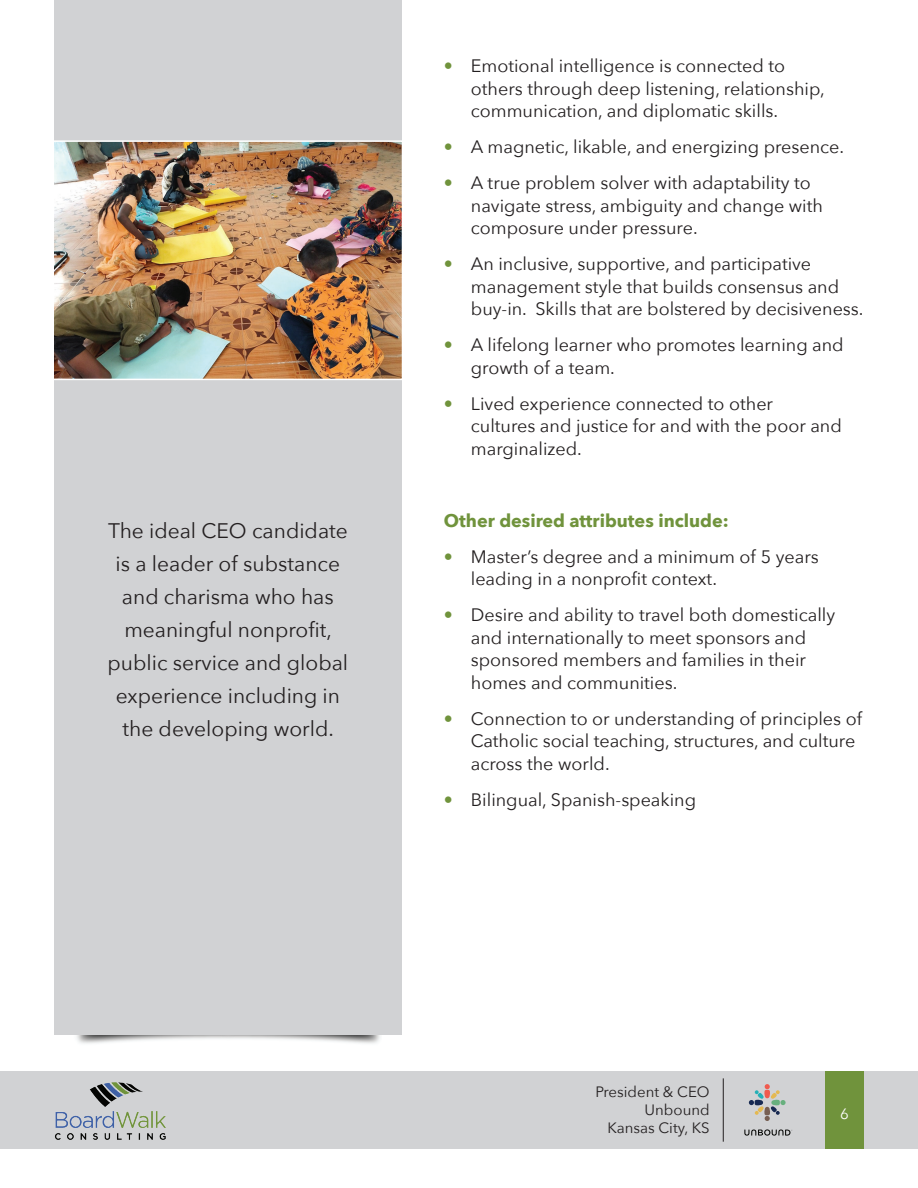
<style>
.page{position:relative;width:918px;height:1188px;background:#fff}
.page>*{position:absolute;margin:0;border:0;box-sizing:border-box;transform-origin:0 0}
.t1{font:21px/33px "Avenir Next";color:#231f20;text-align:center}
.t2{font:18px/22.5px "Avenir Next";color:#231f20}
.t3{font:700 18px "Avenir Next";color:#70933c}
.t4{font:15px/18px "Avenir Next";color:#231f20;text-align:right}
.t5{font:15px "Avenir Next";color:#fff}
.s1{color:#70933c}
</style>
<div class="page">
<img style="left:76px;top:1035px;width:129px;height:9px">
<img style="left:251px;top:1035px;width:129px;height:9px">
<div style="left:0;top:1071px;width:918px;height:78px;background:#d1d2d4"></div>
<div style="left:825px;top:1071px;width:39px;height:78px;background:#70933c"></div>
<div style="left:54px;top:0;width:348px;height:1035px;background:#d1d2d4"></div>
<hr style="left:723px;top:1078px;width:1px;height:64px;background:#231f20">
<img style="left:55px;top:1082px;width:111px;height:58px">
<svg style="left:744px;top:1129px;width:48px;height:7px"></svg>
<svg style="left:749px;top:1084px;width:37px;height:37px"></svg>
<img style="left:54px;top:140px;width:348px;height:240px">
<p class="t1" style="left:108px;top:514px;width:242px">The ideal CEO candidate is a leader of substance and charisma who has meaningful nonprofit, public service and global experience including in the developing world.</p>
<p class="t2" style="left:471px;top:54px;width:356px;text-indent:-27px"><span class="s1">•</span> Emotional intelligence is connected to others through deep listening, relationship, communication, and diplomatic skills.</p>
<p class="t2" style="left:444px;top:135px;width:402px"><span class="s1">•</span> A magnetic, likable, and energizing presence.</p>
<p class="t2" style="left:471px;top:171px;width:354px;text-indent:-27px"><span class="s1">•</span> A true problem solver with adaptability to navigate stress, ambiguity and change with composure under pressure.</p>
<p class="t2" style="left:471px;top:252px;width:394px;text-indent:-27px"><span class="s1">•</span> An inclusive, supportive, and participative management style that builds consensus and buy-in. Skills that are bolstered by decisiveness.</p>
<p class="t2" style="left:471px;top:333px;width:374px;text-indent:-27px"><span class="s1">•</span> A lifelong learner who promotes learning and growth of a team.</p>
<p class="t2" style="left:471px;top:391px;width:372px;text-indent:-27px"><span class="s1">•</span> Lived experience connected to other cultures and justice for and with the poor and marginalized.</p>
<p class="t3" style="left:444px;top:505px;width:286px">Other desired attributes include:</p>
<p class="t2" style="left:471px;top:544px;width:349px;text-indent:-27px"><span class="s1">•</span> Master’s degree and a minimum of 5 years leading in a nonprofit context.</p>
<p class="t2" style="left:471px;top:603px;width:366px;text-indent:-27px"><span class="s1">•</span> Desire and ability to travel both domestically and internationally to meet sponsors and sponsored members and families in their homes and communities.</p>
<p class="t2" style="left:471px;top:706px;width:393px;text-indent:-27px"><span class="s1">•</span> Connection to or understanding of principles of<br>Catholic social teaching, structures, and culture across the world.</p>
<p class="t2" style="left:444px;top:787px;width:254px"><span class="s1">•</span> Bilingual, Spanish-speaking</p>
<p class="t4" style="left:595px;top:1082px;width:116px">President &amp; CEO<br>Unbound<br>Kansas City, KS</p>
<p class="t5" style="left:840px;top:1102px;width:10px">6</p>
</div>
